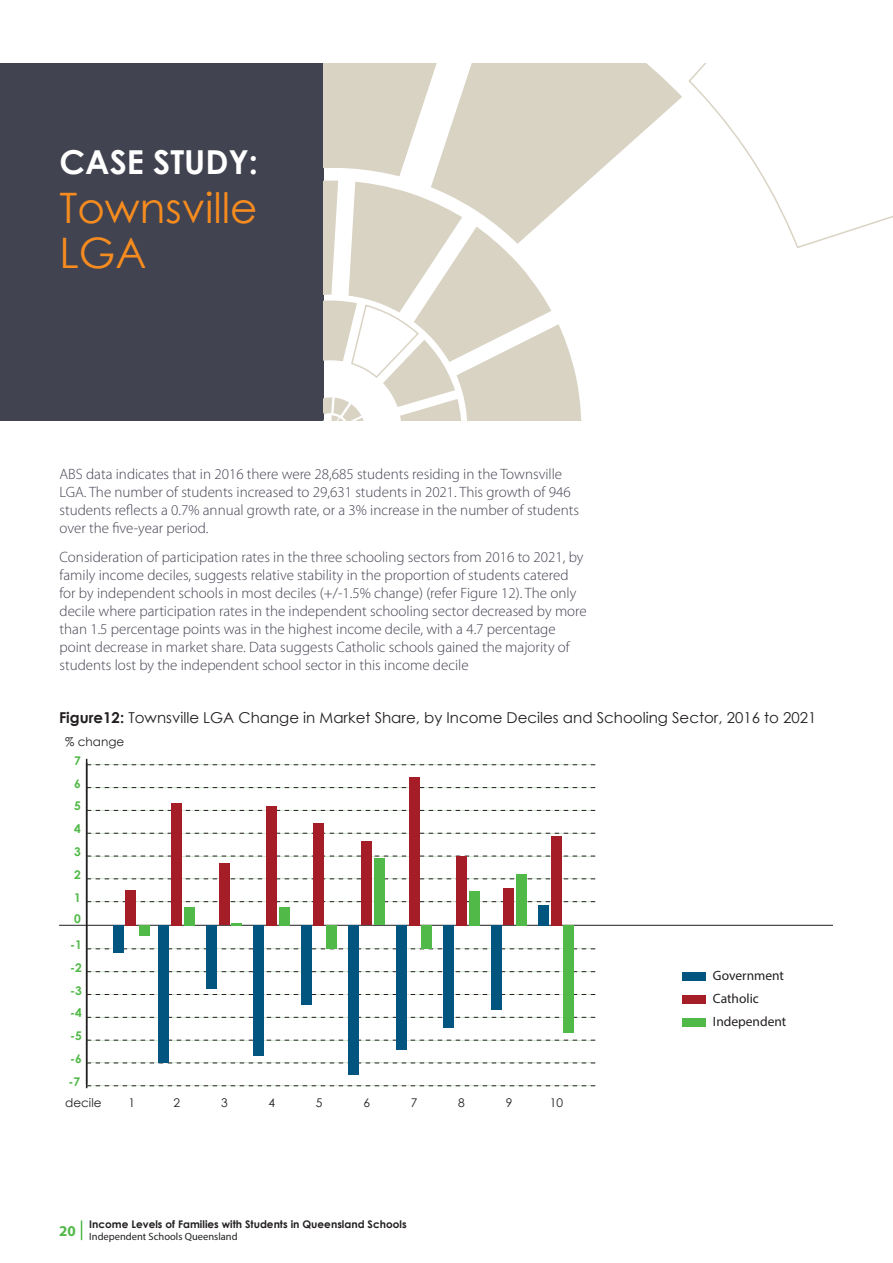
<style>
.page{position:relative;width:893px;height:1263px;background:#fff}
.page>*{position:absolute;margin:0;border:0;box-sizing:border-box;transform-origin:0 0}
.Heading_1{font:42px/45px "Century Gothic";color:#f68c1f}
.t1{font:700 33px "Century Gothic";color:#fff}
.text{font:300 15px/18px "Myriad Pro";color:#424351}
.t2{font:15px "Century Gothic";color:#231f20}
.t3{font:700 15px "Myriad Pro";color:#51b948}
.t4{font:13.5px/23.1px "Myriad Pro";color:#231f20}
.t5{font:12px/20.5px "Century Gothic";color:#231f20}
.t6{font:700 12px/22.8px "Century Gothic";color:#51b948}
.t7{font:700 10.5px "Century Gothic";color:#231f20}
.t8{font:10.5px "Myriad Pro";color:#231f20}
.s1{font-weight:700}
.s2{font-weight:700;color:#51b948}
</style>
<div class="page">
<svg style="left:81px;top:1220px;width:1px;height:20px"></svg>
<div style="left:0;top:64px;width:323px;height:357px;background:#424351"></div>
<svg style="left:323px;top:64px;width:258px;height:357px"></svg>
<svg style="left:431px;top:64px;width:251px;height:180px;fill:#d9d3c4"></svg>
<svg style="left:688px;top:64px;width:205px;height:185px"></svg>
<hr style="left:86px;top:759px;width:1px;height:325px;background:#231f20">
<hr style="left:86px;top:763px;width:1px;height:325px;background:#231f20">
<div style="left:682px;top:972px;width:24px;height:8px;background:#01557f"></div>
<div style="left:682px;top:995px;width:24px;height:8px;background:#a41d27"></div>
<div style="left:682px;top:1018px;width:24px;height:8px;background:#51b948"></div>
<svg style="left:87px;top:1017px;width:509px;height:1px"></svg>
<svg style="left:87px;top:994px;width:509px;height:1px"></svg>
<svg style="left:87px;top:1063px;width:509px;height:1px"></svg>
<svg style="left:87px;top:1085px;width:509px;height:1px"></svg>
<svg style="left:87px;top:1040px;width:509px;height:1px"></svg>
<svg style="left:87px;top:971px;width:509px;height:1px"></svg>
<svg style="left:87px;top:948px;width:509px;height:1px"></svg>
<svg style="left:87px;top:856px;width:509px;height:1px"></svg>
<svg style="left:87px;top:833px;width:509px;height:1px"></svg>
<svg style="left:87px;top:901px;width:509px;height:1px"></svg>
<svg style="left:87px;top:878px;width:509px;height:1px"></svg>
<svg style="left:87px;top:810px;width:509px;height:1px"></svg>
<svg style="left:87px;top:787px;width:509px;height:1px"></svg>
<svg style="left:87px;top:764px;width:509px;height:1px"></svg>
<hr style="left:59px;top:925px;width:774px;height:1px;background:#231f20">
<div style="left:140px;top:925px;width:10px;height:11px;background:#51b948"></div>
<div style="left:184px;top:907px;width:11px;height:18px;background:#51b948"></div>
<svg style="left:232px;top:923px;width:10px;height:2px"></svg>
<div style="left:279px;top:907px;width:10px;height:18px;background:#51b948"></div>
<div style="left:327px;top:925px;width:10px;height:24px;background:#51b948"></div>
<div style="left:374px;top:859px;width:10px;height:66px;background:#51b948"></div>
<div style="left:421px;top:925px;width:10px;height:23px;background:#51b948"></div>
<div style="left:469px;top:891px;width:10px;height:34px;background:#51b948"></div>
<div style="left:516px;top:874px;width:11px;height:51px;background:#51b948"></div>
<div style="left:564px;top:925px;width:10px;height:108px;background:#51b948"></div>
<div style="left:171px;top:803px;width:11px;height:122px;background:#a41d27"></div>
<div style="left:126px;top:890px;width:10px;height:35px;background:#a41d27"></div>
<div style="left:219px;top:863px;width:10px;height:62px;background:#a41d27"></div>
<div style="left:267px;top:806px;width:10px;height:119px;background:#a41d27"></div>
<div style="left:314px;top:823px;width:10px;height:102px;background:#a41d27"></div>
<div style="left:409px;top:777px;width:10px;height:148px;background:#a41d27"></div>
<div style="left:361px;top:842px;width:10px;height:83px;background:#a41d27"></div>
<div style="left:456px;top:856px;width:10px;height:69px;background:#a41d27"></div>
<div style="left:504px;top:888px;width:10px;height:37px;background:#a41d27"></div>
<div style="left:551px;top:836px;width:10px;height:89px;background:#a41d27"></div>
<div style="left:114px;top:925px;width:10px;height:28px;background:#01557f"></div>
<div style="left:159px;top:925px;width:10px;height:138px;background:#01557f"></div>
<div style="left:207px;top:925px;width:10px;height:64px;background:#01557f"></div>
<div style="left:254px;top:925px;width:10px;height:131px;background:#01557f"></div>
<div style="left:301px;top:925px;width:10px;height:80px;background:#01557f"></div>
<div style="left:349px;top:925px;width:10px;height:149px;background:#01557f"></div>
<div style="left:396px;top:925px;width:10px;height:125px;background:#01557f"></div>
<div style="left:443px;top:925px;width:11px;height:102px;background:#01557f"></div>
<div style="left:491px;top:925px;width:10px;height:85px;background:#01557f"></div>
<div style="left:539px;top:905px;width:10px;height:20px;background:#01557f"></div>
<p class="t1" style="left:60px;top:137px;width:200px">CASE STUDY:</p>
<p class="Heading_1" style="left:60px;top:185px;width:199px">Townsville<br>LGA</p>
<p class="text" style="left:60px;top:465px;width:521px">ABS data indicates that in 2016 there were 28,685 students residing in the Townsville LGA. The number of students increased to 29,631 students in 2021. This growth of 946 students reflects a 0.7% annual growth rate, or a 3% increase in the number of students over the five-year period.</p>
<p class="text" style="left:60px;top:547px;width:529px">Consideration of participation rates in the three schooling sectors from 2016 to 2021, by family income deciles, suggests relative stability in the proportion of students catered for by independent schools in most deciles (+/-1.5% change) (refer Figure 12). The only decile where participation rates in the independent schooling sector decreased by more than 1.5 percentage points was in the highest income decile, with a 4.7 percentage point decrease in market share. Data suggests Catholic schools gained the majority of students lost by the independent school sector in this income decile</p>
<p class="t2" style="left:59px;top:707px;width:759px"><span class="s1">Figure12:</span> Townsville LGA Change in Market Share, by Income Deciles and Schooling Sector, 2016 to 2021</p>
<p class="t5" style="left:65px;top:731px;width:61px">% change</p>
<p class="t6" style="left:74px;top:748px;width:8px">7</p>
<p class="t6" style="left:74px;top:771px;width:8px">6</p>
<p class="t6" style="left:74px;top:794px;width:8px">5</p>
<p class="t6" style="left:74px;top:817px;width:8px">4</p>
<p class="t6" style="left:74px;top:840px;width:8px">3<br>2</p>
<p class="t6" style="left:74px;top:886px;width:8px;line-height:21.6px">1<br>0</p>
<p class="t6" style="left:70px;top:932px;width:13px">-1 -2</p>
<p class="t6" style="left:70px;top:979px;width:13px">-3</p>
<p class="t6" style="left:70px;top:1001px;width:13px">-4</p>
<p class="t6" style="left:70px;top:1024px;width:13px">-5</p>
<p class="t6" style="left:70px;top:1047px;width:13px">-6</p>
<p class="t5" style="left:65px;top:1071px;width:38px"><span class="s2">-7 </span>decile</p>
<p class="t5" style="left:129px;top:1092px;width:8px">1</p>
<p class="t5" style="left:174px;top:1092px;width:8px">2</p>
<p class="t5" style="left:221px;top:1092px;width:8px">3</p>
<p class="t5" style="left:268px;top:1092px;width:8px">4</p>
<p class="t5" style="left:316px;top:1092px;width:8px">5</p>
<p class="t5" style="left:363px;top:1092px;width:8px">6</p>
<p class="t5" style="left:411px;top:1092px;width:8px">7</p>
<p class="t5" style="left:458px;top:1092px;width:8px">8</p>
<p class="t5" style="left:506px;top:1092px;width:8px">9</p>
<p class="t5" style="left:550px;top:1092px;width:15px">10</p>
<p class="t3" style="left:59px;top:1221px;width:18px">20</p>
<p class="t7" style="left:89px;top:1216px;width:319px">Income Levels of Families with Students in Queensland Schools</p>
<p class="t8" style="left:89px;top:1230px;width:150px">Independent Schools Queensland</p>
<p class="t4" style="left:713px;top:964px;width:75px">Government<br>Catholic<br>Independent</p>
</div>
